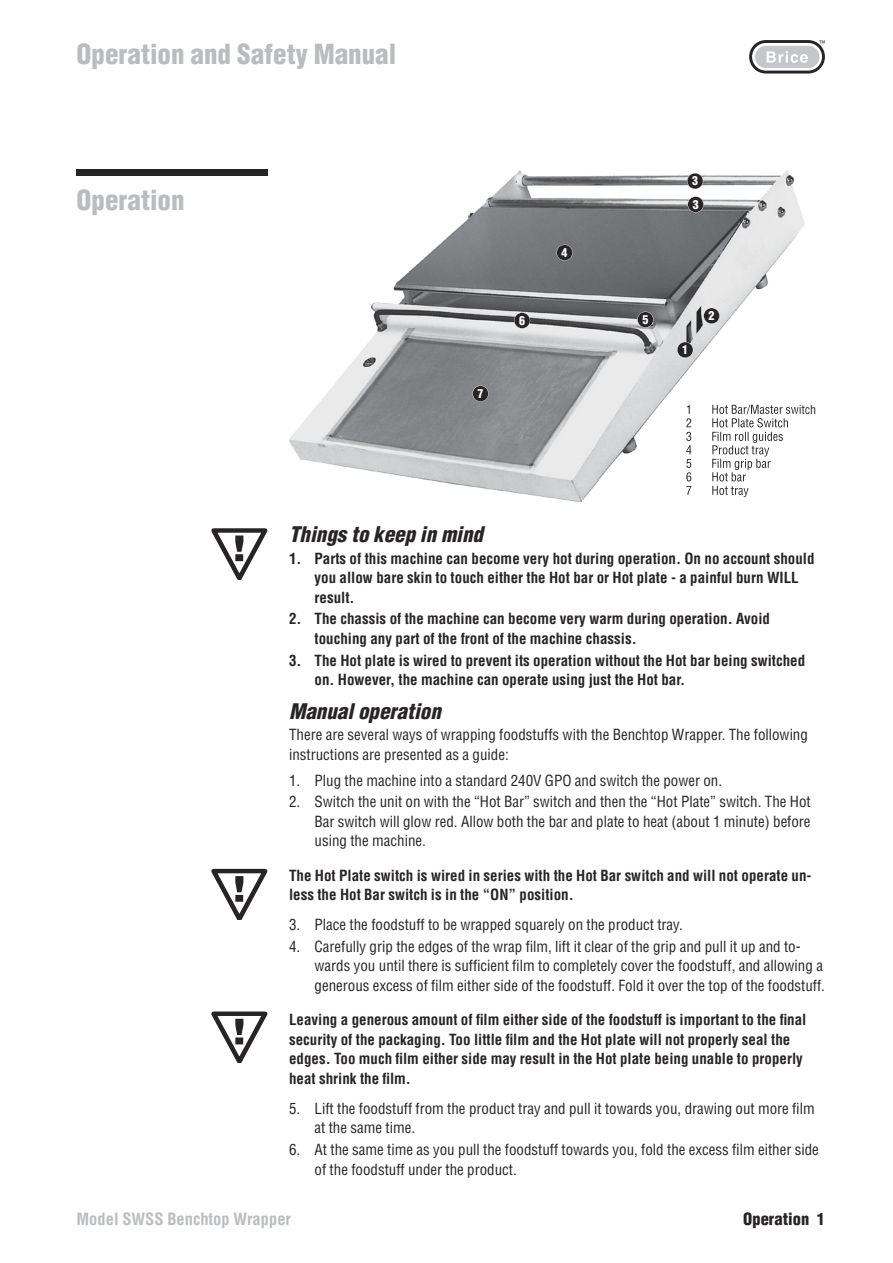
<style>
.page{position:relative;width:893px;height:1263px;background:#fff}
.page>*{position:absolute;margin:0;border:0;box-sizing:border-box;transform-origin:0 0}
.t1{font:900 condensed 27px "Helvetica";color:#bbbcbe}
.t2{font:italic 900 condensed 21px "Helvetica";color:#272425}
.t3{font:700 condensed 16.5px "Helvetica";color:#bbbcbe}
.t4{font:900 condensed 16.5px "Helvetica";color:#272425}
.t5{font:condensed 15px/19.5px "Helvetica";color:#272425}
.t6{font:700 condensed 15px/19.5px "Helvetica";color:#272425}
.t7{font:900 condensed 12px/23.4px "Helvetica";color:#fff}
.t8{font:condensed 7.5px "Helvetica";color:#272425}
</style>
<div class="page">
<svg style="left:749px;top:40px;width:76px;height:34px"></svg>
<div style="left:77px;top:170px;width:191px;height:6px;background:#272425"></div>
<svg style="left:211px;top:528px;width:57px;height:51px"></svg>
<img style="left:289px;top:170px;width:516px;height:332px">
<img style="left:687px;top:405px;width:118px;height:9px">
<img style="left:686px;top:418px;width:102px;height:9px">
<img style="left:686px;top:432px;width:97px;height:11px">
<img style="left:686px;top:445px;width:83px;height:12px">
<img style="left:686px;top:459px;width:85px;height:11px">
<img style="left:686px;top:472px;width:60px;height:9px">
<img style="left:686px;top:486px;width:62px;height:11px">
<svg style="left:677px;top:342px;width:16px;height:16px"></svg>
<svg style="left:703px;top:308px;width:17px;height:16px"></svg>
<svg style="left:687px;top:173px;width:16px;height:16px"></svg>
<svg style="left:688px;top:196px;width:16px;height:17px"></svg>
<svg style="left:556px;top:245px;width:17px;height:16px"></svg>
<svg style="left:637px;top:312px;width:16px;height:16px"></svg>
<svg style="left:514px;top:312px;width:16px;height:17px"></svg>
<svg style="left:472px;top:386px;width:17px;height:16px"></svg>
<svg style="left:211px;top:868px;width:57px;height:52px"></svg>
<svg style="left:211px;top:1011px;width:57px;height:51px"></svg>
<h1 class="t1" style="left:77px;top:38px;width:321px">Operation and Safety Manual</h1>
<h1 class="t1" style="left:77px;top:183px;width:109px">Operation</h1>
<p class="t7" style="left:477px;top:381px;width:7px">7</p>
<p class="t7" style="left:562px;top:240px;width:7px">4</p>
<p class="t7" style="left:519px;top:308px;width:7px">6</p>
<p class="t7" style="left:642px;top:307px;width:7px">5</p>
<p class="t7" style="left:692px;top:169px;width:8px">3<br>3</p>
<p class="t7" style="left:682px;top:338px;width:7px">1</p>
<p class="t7" style="left:709px;top:304px;width:7px">2</p>
<p class="t8" style="left:819px;top:38px;width:7px">™</p>
<h2 class="t2" style="left:289px;top:521px;width:195px">Things to keep in mind</h2>
<p class="t6" style="left:315px;top:548px;width:501px;text-indent:-26px">1. Parts of this machine can become very hot during operation. On no account should you allow bare skin to touch either the Hot bar or Hot plate - a painful burn WILL result.</p>
<p class="t6" style="left:315px;top:609px;width:457px;text-indent:-26px">2. The chassis of the machine can become very warm during operation. Avoid touching any part of the front of the machine chassis.</p>
<p class="t6" style="left:315px;top:650px;width:492px;text-indent:-26px">3. The Hot plate is wired to prevent its operation without the Hot bar being switched on. However, the machine can operate using just the Hot bar.</p>
<h2 class="t2" style="left:289px;top:698px;width:153px">Manual operation</h2>
<p class="t5" style="left:289px;top:725px;width:520px">There are several ways of wrapping foodstuffs with the Benchtop Wrapper. The following instructions are presented as a guide:</p>
<p class="t5" style="left:289px;top:770px;width:435px">1. Plug the machine into a standard 240V GPO and switch the power on.</p>
<p class="t5" style="left:315px;top:792px;width:498px;text-align:justify;text-indent:-26px">2. Switch the unit on with the “Hot Bar” switch and then the “Hot Plate” switch. The Hot Bar switch will glow red. Allow both the bar and plate to heat (about 1 minute) before using the machine.</p>
<p class="t6" style="left:289px;top:865px;width:524px">The Hot Plate switch is wired in series with the Hot Bar switch and will not operate un&shy;less the Hot Bar switch is in the “ON” position.</p>
<p class="t5" style="left:289px;top:915px;width:395px">3. Place the foodstuff to be wrapped squarely on the product tray.</p>
<p class="t5" style="left:315px;top:936px;width:512px;text-indent:-26px">4. Carefully grip the edges of the wrap film, lift it clear of the grip and pull it up and to&shy;wards you until there is sufficient film to completely cover the foodstuff, and allowing a generous excess of film either side of the foodstuff. Fold it over the top of the foodstuff.</p>
<p class="t6" style="left:289px;top:1010px;width:519px">Leaving a generous amount of film either side of the foodstuff is important to the final security of the packaging. Too little film and the Hot plate will not properly seal the edges. Too much film either side may result in the Hot plate being unable to properly heat shrink the film.</p>
<p class="t5" style="left:315px;top:1098px;width:502px;text-indent:-26px">5. Lift the foodstuff from the product tray and pull it towards you, drawing out more film at the same time.</p>
<p class="t5" style="left:315px;top:1139px;width:506px;text-indent:-26px">6. At the same time as you pull the foodstuff towards you, fold the excess film either side of the foodstuff under the product.</p>
<p class="t3" style="left:76px;top:1208px;width:216px">Model SWSS Benchtop Wrapper</p>
<p class="t4" style="left:743px;top:1209px;width:83px">Operation 1</p>
</div>
